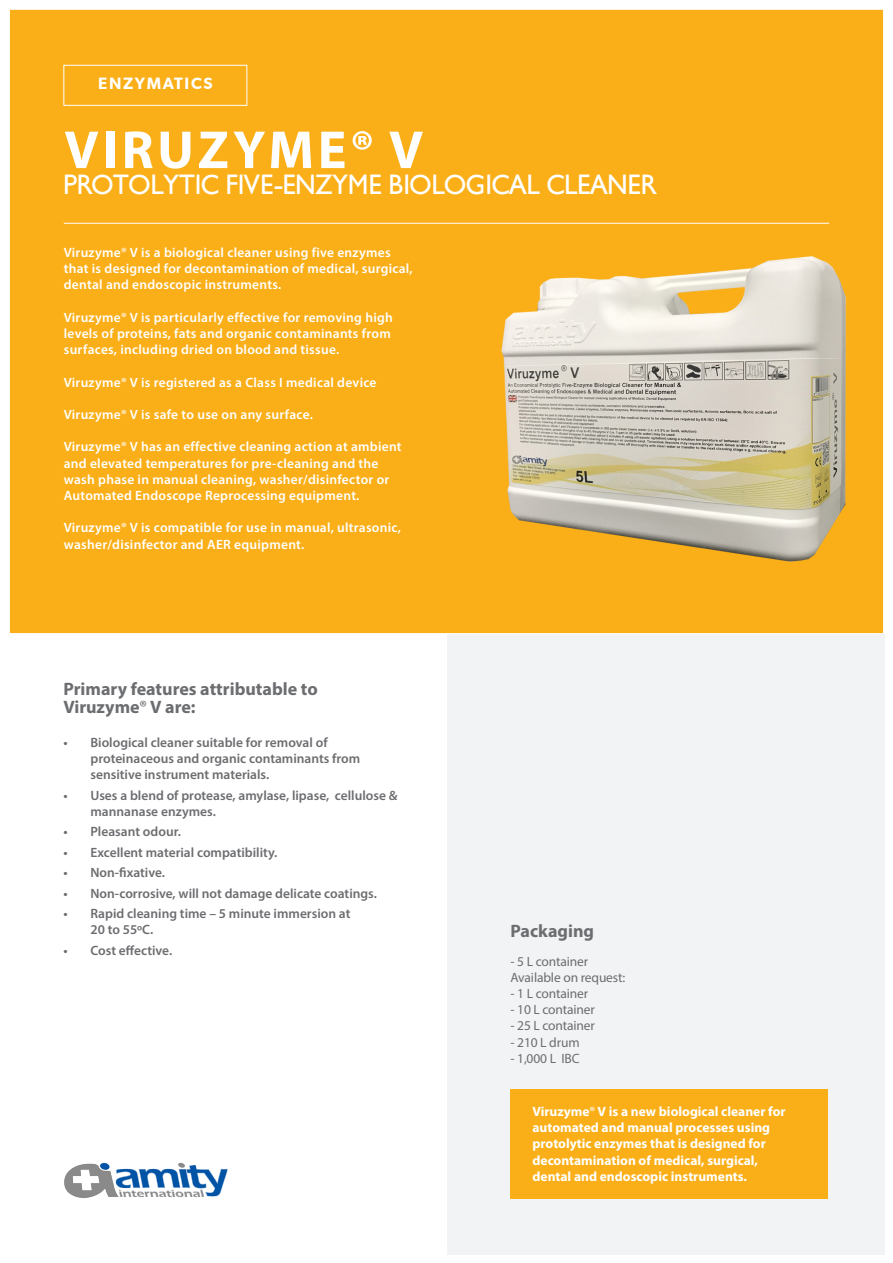
<style>
.page{position:relative;width:893px;height:1263px;background:#fff}
.page>*{position:absolute;margin:0;border:0;box-sizing:border-box;transform-origin:0 0}
.t1{font:700 54px "Myriad Pro";letter-spacing:.07em;color:#fff}
.t2{font:27px "Gibson";color:#fff}
.t3{font:700 18px/18px "Myriad Pro";color:#6c6d70}
.t4{font:600 16.5px "Gibson";letter-spacing:.1em;color:#fff}
.t5{font:600 13.5px/16.2px "Myriad Pro";letter-spacing:.02em;color:#fff}
.t6{font:600 13.5px/16.2px "Myriad Pro";color:#6c6d70}
.t7{font:700 13.5px/16.2px "Myriad Pro";color:#fff}
.t8{font:13.5px "Myriad Pro";letter-spacing:-.01em;color:#6c6d70}
.s1{font-weight:400}
</style>
<div class="page">
<div style="left:447px;top:634px;width:437px;height:620px;background:#f2f3f4"></div>
<div style="left:510px;top:1089px;width:318px;height:110px;background:#faaf18"></div>
<div style="left:9px;top:9px;width:875px;height:625px;background:#faaf18;border:1px solid #fff"></div>
<img style="left:64px;top:1162px;width:164px;height:36px">
<div style="left:63px;top:65px;width:184px;height:41px;background:#faaf18;border:1px solid #fff"></div>
<hr style="left:64px;top:223px;width:765px;height:1px;background:#fff">
<img style="left:501px;top:256px;width:345px;height:306px">
<p class="t4" style="left:98px;top:74px;width:116px">ENZYMATICS</p>
<p class="t1" style="left:64px;top:115px;width:360px">VIRUZYME® V</p>
<p class="t2" style="left:64px;top:169px;width:594px">PROTOLYTIC FIVE-ENZYME BIOLOGICAL CLEANER</p>
<p class="t5" style="left:64px;top:244px;width:350px">Viruzyme<span class="s1">®</span> V is a biological cleaner using five enzymes that is designed for decontamination of medical, surgical, dental and endoscopic instruments.</p>
<p class="t5" style="left:64px;top:309px;width:330px">Viruzyme<span class="s1">®</span> V is particularly effective for removing high levels of proteins, fats and organic contaminants from surfaces, including dried on blood and tissue.</p>
<p class="t5" style="left:64px;top:374px;width:314px">Viruzyme<span class="s1">®</span> V is registered as a Class I medical device</p>
<p class="t5" style="left:64px;top:406px;width:251px">Viruzyme<span class="s1">®</span> V is safe to use on any surface.</p>
<p class="t5" style="left:64px;top:438px;width:339px">Viruzyme<span class="s1">®</span> V has an effective cleaning action at ambient and elevated temperatures for pre-cleaning and the wash phase in manual cleaning, washer/disinfector or Automated Endoscope Reprocessing equipment.</p>
<p class="t5" style="left:64px;top:519px;width:339px">Viruzyme<span class="s1">®</span> V is compatible for use in manual, ultrasonic, washer/disinfector and AER equipment.</p>
<p class="t3" style="left:63px;top:679px;width:256px">Primary features attributable to<br>Viruzyme<span class="s1">®</span> V are:</p>
<p class="t6" style="left:90px;top:734px;width:271px;text-indent:-27px">• Biological cleaner suitable for removal of proteinaceous and organic contaminants from sensitive instrument materials.</p>
<p class="t6" style="left:90px;top:787px;width:309px;text-indent:-27px">• Uses a blend of protease, amylase, lipase, cellulose &amp; mannanase enzymes.</p>
<p class="t6" style="left:63px;top:823px;width:119px">• Pleasant odour.</p>
<p class="t6" style="left:63px;top:844px;width:215px">• Excellent material compatibility.</p>
<p class="t6" style="left:63px;top:864px;width:103px">• Non-fixative.</p>
<p class="t6" style="left:63px;top:885px;width:315px">• Non-corrosive, will not damage delicate coatings.</p>
<p class="t6" style="left:90px;top:905px;width:262px;text-indent:-27px">• Rapid cleaning time – 5 minute immersion at<br>20 to 55ºC.</p>
<p class="t6" style="left:63px;top:942px;width:110px">• Cost effective.</p>
<p class="t3" style="left:510px;top:921px;width:85px">Packaging</p>
<p class="t8" style="left:510px;top:953px;width:79px">- 5 L container</p>
<p class="t8" style="left:510px;top:969px;width:116px">Available on request:</p>
<p class="t8" style="left:510px;top:985px;width:79px">- 1 L container</p>
<p class="t8" style="left:510px;top:1001px;width:86px">- 10 L container</p>
<p class="t8" style="left:510px;top:1017px;width:86px">- 25 L container</p>
<p class="t8" style="left:510px;top:1034px;width:71px">- 210 L drum</p>
<p class="t8" style="left:510px;top:1050px;width:71px">- 1,000 L IBC</p>
<p class="t7" style="left:532px;top:1103px;width:255px">Viruzyme<span class="s1">®</span> V is a new biological cleaner for automated and manual processes using protolytic enzymes that is designed for decontamination of medical, surgical, dental and endoscopic instruments.</p>
</div>
